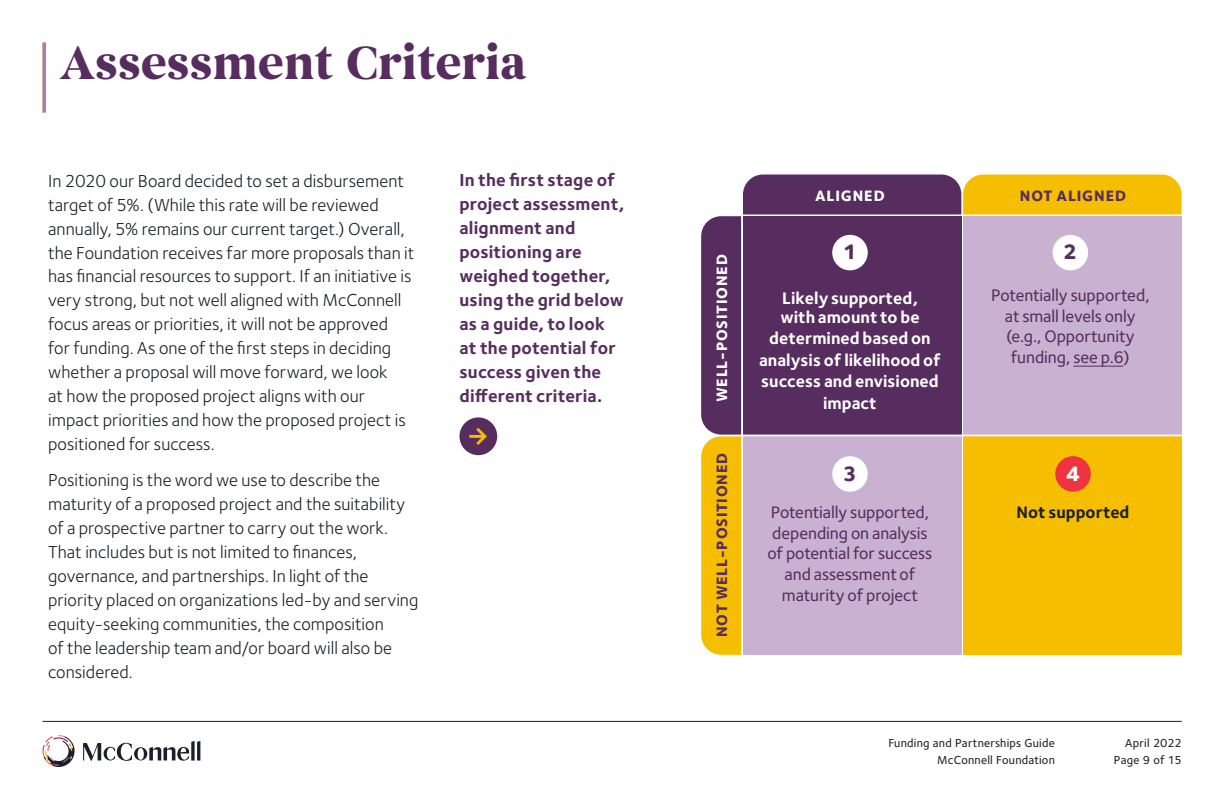
<style>
.page{position:relative;width:1224px;height:792px;background:#fff}
.page>*{position:absolute;margin:0;border:0;box-sizing:border-box;transform-origin:0 0}
.t1{font:700 48px "Begum";letter-spacing:-.01em;color:#572c5f}
.t2{font:24px "Inter V";color:#f6be00}
.t3{font:800 21.6px "Foundry Sterling";color:#572c5f}
.t4{font:800 21.6px "Foundry Sterling";color:#fff}
.t5{font:18px/24px "Foundry Sterling";letter-spacing:.005em;color:#1c1f2a}
.t6{font:700 18px/24px "Foundry Sterling";letter-spacing:.01em;color:#572c5f}
.t7{font:500 17.3px/20.7px "Foundry Sterling";letter-spacing:-.005em;color:#572c5f;text-align:center}
.t8{font:700 17.3px/21.6px "Foundry Sterling";color:#fff}
.t9{font:700 17.3px "Foundry Sterling";color:#1c1f2a}
.t10{font:800 15.5px "Foundry Sterling";letter-spacing:.055em;color:#572c5f}
.t11{font:800 15.5px "Foundry Sterling";letter-spacing:.055em;color:#fff}
.t12{font:500 12px/17px "Foundry Sterling";letter-spacing:.02em;color:#1c1f2a;text-align:right}
</style>
<div class="page">
<hr style="left:43px;top:721px;width:1139px;height:1px;background:#1c1f2a">
<svg style="left:83px;top:741px;width:117px;height:20px"></svg>
<svg style="left:43px;top:735px;width:32px;height:32px"></svg>
<hr style="left:43px;top:43px;width:3px;height:70px;background:#a57fb2">
<svg style="left:701px;top:175px;width:481px;height:480px;background:#b69176"></svg>
<div style="left:832px;top:235px;width:36px;height:35px;background:#fff;border-radius:50%"></div>
<div style="left:459px;top:417px;width:38px;height:38px;background:#572c5f;border-radius:50%"></div>
<div style="left:1053px;top:235px;width:35px;height:35px;background:#fff;border-radius:50%"></div>
<div style="left:832px;top:456px;width:36px;height:36px;background:#fff;border-radius:50%"></div>
<div style="left:1055px;top:456px;width:36px;height:36px;background:#ef3340;border-radius:50%"></div>
<hr style="left:1073px;top:366px;width:50px;height:1px;background:#572c5f">
<h1 class="t1" style="left:60px;top:33px;width:469px">Assessment Criteria</h1>
<p class="t5" style="left:48px;top:169px;width:368px">In 2020 our Board decided to set a disbursement target of 5%. (While this rate will be reviewed annually, 5% remains our current target.) Overall, the Foundation receives far more proposals than it has financial resources to support. If an initiative is very strong, but not well aligned with McConnell focus areas or priorities, it will not be approved for funding. As one of the first steps in deciding whether a proposal will move forward, we look<br>at how the proposed project aligns with our impact priorities and how the proposed project is positioned for success.</p>
<p class="t5" style="left:48px;top:469px;width:372px">Positioning is the word we use to describe the maturity of a proposed project and the suitability of a prospective partner to carry out the work.<br>That includes but is not limited to finances, governance, and partnerships. In light of the priority placed on organizations led-by and serving equity-seeking communities, the composition<br>of the leadership team and/or board will also be considered.</p>
<p class="t6" style="left:459px;top:169px;width:166px">In the first stage of project assessment, alignment and positioning are weighed together, using the grid below as a guide, to look at the potential for success given the different criteria.</p>
<h2 class="t2" style="left:467px;top:418px;width:24px">→</h2>
<p class="t11" style="left:712px;top:402px;width:149px;rotate:-90deg">WELL-POSITIONED</p>
<p class="t10" style="left:712px;top:637px;width:186px;rotate:-90deg">NOT WELL-POSITIONED</p>
<p class="t11" style="left:815px;top:186px;width:71px">ALIGNED</p>
<p class="t3" style="left:843px;top:239px;width:16px">1</p>
<p class="t8" style="left:780px;top:290px;width:141px;line-height:18.4px">Likely supported, with amount to be</p>
<p class="t8" style="left:759px;top:328px;width:183px;text-align:center">determined based on analysis of likelihood of success and envisioned impact</p>
<p class="t10" style="left:1020px;top:186px;width:108px">NOT ALIGNED</p>
<p class="t3" style="left:1063px;top:239px;width:16px">2</p>
<p class="t7" style="left:991px;top:285px;width:160px">Potentially supported, at small levels only (e.g., Opportunity funding, see p.6)</p>
<p class="t3" style="left:843px;top:460px;width:16px">3</p>
<p class="t4" style="left:1066px;top:460px;width:16px">4</p>
<p class="t7" style="left:768px;top:502px;width:166px">Potentially supported, depending on analysis of potential for success and assessment of maturity of project</p>
<p class="t9" style="left:1016px;top:502px;width:115px">Not supported</p>
<p class="t12" style="left:888px;top:734px;width:168px">Funding and Partnerships Guide<br>McConnell Foundation</p>
<p class="t12" style="left:1114px;top:734px;width:69px">April 2022<br>Page 9 of 15</p>
</div>
